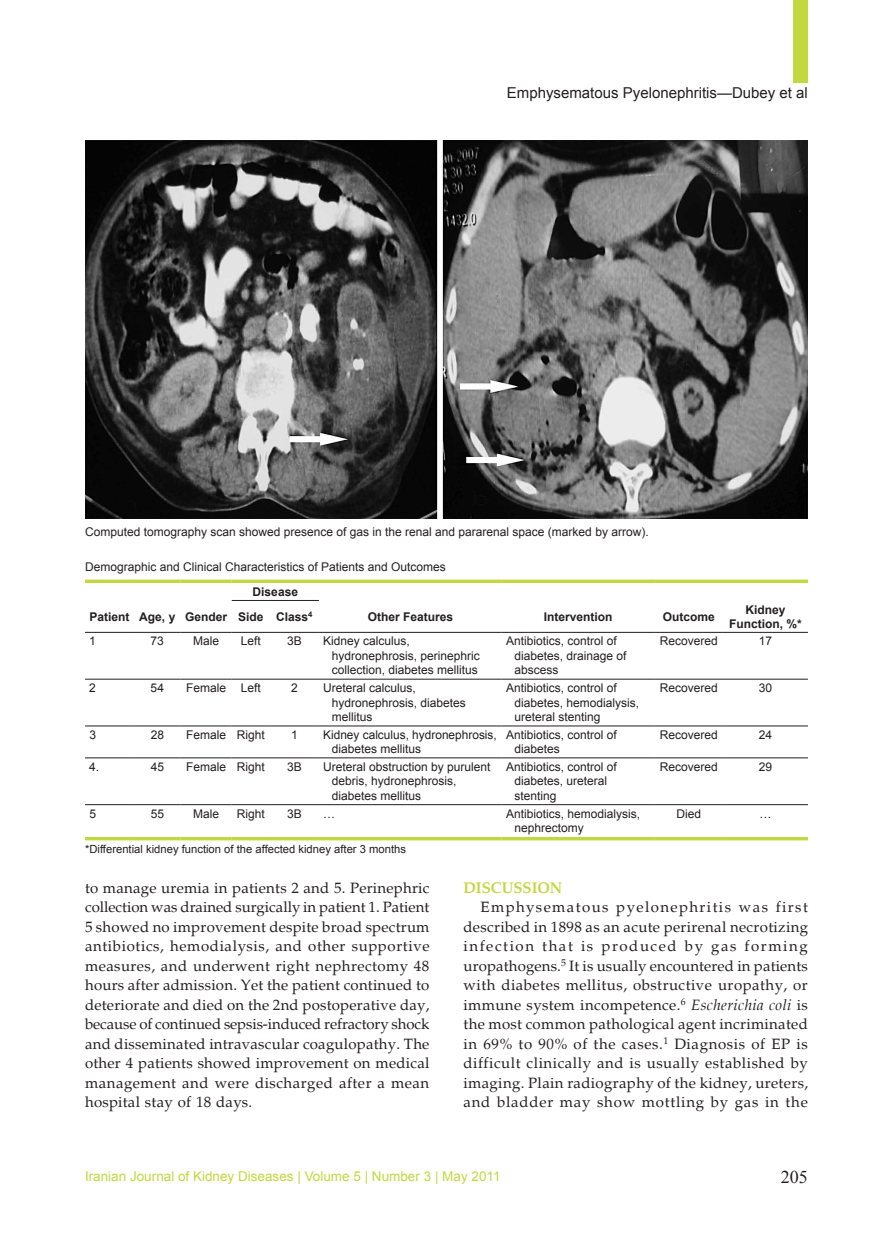
<style>
.page{position:relative;width:893px;height:1255px;background:#fff}
.page>*{position:absolute;margin:0;border:0;box-sizing:border-box;transform-origin:0 0}
.t1{font:18px "Times New Roman";color:#231f20}
.t2{font:700 15.75px "Palatino";color:#c2d83f;scale:.95 1}
.t3{font:15px/19.5px "Palatino";letter-spacing:.035em;color:#231f20;text-align:justify}
.t4{font:15px "Arial";color:#231f20}
.t5{font:13.5px "Arial";color:#c2d83f}
.t6{font:12px/14.4px "Arial";color:#231f20}
.t7{font:700 12px/24.9px "Arial";color:#231f20}
.t8{font:11.25px "Arial";color:#231f20}
.s1{font-style:italic}
</style>
<div class="page">
<div style="left:793px;top:0;width:15px;height:83px;background:#c2d83f"></div>
<svg style="left:85px;top:579px;width:49px;height:4px"></svg>
<svg style="left:134px;top:579px;width:47px;height:4px"></svg>
<svg style="left:181px;top:579px;width:51px;height:4px"></svg>
<svg style="left:232px;top:579px;width:38px;height:4px"></svg>
<svg style="left:270px;top:579px;width:49px;height:4px"></svg>
<svg style="left:319px;top:579px;width:183px;height:4px"></svg>
<svg style="left:502px;top:579px;width:153px;height:4px"></svg>
<svg style="left:655px;top:579px;width:68px;height:4px"></svg>
<svg style="left:723px;top:579px;width:85px;height:4px"></svg>
<hr style="left:85px;top:837px;width:49px;height:3px;background:#c2d83f">
<hr style="left:134px;top:837px;width:47px;height:3px;background:#c2d83f">
<hr style="left:181px;top:837px;width:51px;height:3px;background:#c2d83f">
<hr style="left:232px;top:837px;width:38px;height:3px;background:#c2d83f">
<hr style="left:270px;top:837px;width:49px;height:3px;background:#c2d83f">
<hr style="left:319px;top:837px;width:183px;height:3px;background:#c2d83f">
<hr style="left:502px;top:837px;width:153px;height:3px;background:#c2d83f">
<hr style="left:655px;top:837px;width:68px;height:3px;background:#c2d83f">
<hr style="left:723px;top:837px;width:85px;height:3px;background:#c2d83f">
<hr style="left:232px;top:600px;width:38px;height:1px;background:#231f20">
<hr style="left:270px;top:600px;width:49px;height:1px;background:#231f20">
<hr style="left:85px;top:632px;width:49px;height:1px;background:#231f20">
<hr style="left:134px;top:632px;width:47px;height:1px;background:#231f20">
<hr style="left:181px;top:632px;width:51px;height:1px;background:#231f20">
<hr style="left:232px;top:632px;width:38px;height:1px;background:#231f20">
<hr style="left:270px;top:632px;width:49px;height:1px;background:#231f20">
<hr style="left:319px;top:632px;width:183px;height:1px;background:#231f20">
<hr style="left:502px;top:632px;width:153px;height:1px;background:#231f20">
<hr style="left:655px;top:632px;width:68px;height:1px;background:#231f20">
<hr style="left:723px;top:632px;width:85px;height:1px;background:#231f20">
<hr style="left:85px;top:678px;width:49px;height:1px;background:#231f20">
<hr style="left:134px;top:678px;width:47px;height:1px;background:#231f20">
<hr style="left:181px;top:678px;width:51px;height:1px;background:#231f20">
<hr style="left:232px;top:678px;width:38px;height:1px;background:#231f20">
<hr style="left:270px;top:678px;width:49px;height:1px;background:#231f20">
<hr style="left:319px;top:678px;width:183px;height:1px;background:#231f20">
<hr style="left:502px;top:678px;width:153px;height:1px;background:#231f20">
<hr style="left:655px;top:678px;width:68px;height:1px;background:#231f20">
<hr style="left:723px;top:678px;width:85px;height:1px;background:#231f20">
<hr style="left:85px;top:725px;width:49px;height:1px;background:#231f20">
<hr style="left:134px;top:725px;width:47px;height:1px;background:#231f20">
<hr style="left:181px;top:725px;width:51px;height:1px;background:#231f20">
<hr style="left:232px;top:725px;width:38px;height:1px;background:#231f20">
<hr style="left:270px;top:725px;width:49px;height:1px;background:#231f20">
<hr style="left:319px;top:725px;width:183px;height:1px;background:#231f20">
<hr style="left:502px;top:725px;width:153px;height:1px;background:#231f20">
<hr style="left:655px;top:725px;width:68px;height:1px;background:#231f20">
<hr style="left:723px;top:725px;width:85px;height:1px;background:#231f20">
<hr style="left:85px;top:757px;width:49px;height:1px;background:#231f20">
<hr style="left:134px;top:757px;width:47px;height:1px;background:#231f20">
<hr style="left:181px;top:757px;width:51px;height:1px;background:#231f20">
<hr style="left:232px;top:757px;width:38px;height:1px;background:#231f20">
<hr style="left:270px;top:757px;width:49px;height:1px;background:#231f20">
<hr style="left:319px;top:757px;width:183px;height:1px;background:#231f20">
<hr style="left:502px;top:757px;width:153px;height:1px;background:#231f20">
<hr style="left:655px;top:757px;width:68px;height:1px;background:#231f20">
<hr style="left:723px;top:757px;width:85px;height:1px;background:#231f20">
<hr style="left:85px;top:804px;width:49px;height:1px;background:#231f20">
<hr style="left:134px;top:804px;width:47px;height:1px;background:#231f20">
<hr style="left:181px;top:804px;width:51px;height:1px;background:#231f20">
<hr style="left:232px;top:804px;width:38px;height:1px;background:#231f20">
<hr style="left:270px;top:804px;width:49px;height:1px;background:#231f20">
<hr style="left:319px;top:804px;width:183px;height:1px;background:#231f20">
<hr style="left:502px;top:804px;width:153px;height:1px;background:#231f20">
<hr style="left:655px;top:804px;width:68px;height:1px;background:#231f20">
<hr style="left:723px;top:804px;width:85px;height:1px;background:#231f20">
<img style="left:85px;top:140px;width:723px;height:379px">
<p class="t4" style="left:507px;top:83px;width:302px">Emphysematous Pyelonephritis—Dubey et al</p>
<p class="t6" style="left:85px;top:525px;width:565px">Computed tomography scan showed presence of gas in the renal and pararenal space (marked by arrow).</p>
<p class="t6" style="left:85px;top:560px;width:362px">Demographic and Clinical Characteristics of Patients and Outcomes</p>
<p class="t7" style="left:89px;top:579px;width:225px;text-indent:163px">Disease<br>Patient Age, y Gender Side Class<sup>4</sup></p>
<p class="t7" style="left:368px;top:604px;width:87px">Other Features</p>
<p class="t7" style="left:544px;top:604px;width:70px">Intervention</p>
<p class="t7" style="left:663px;top:604px;width:54px">Outcome</p>
<p class="t7" style="left:729px;top:602px;width:74px;line-height:14.4px;text-align:center">Kidney<br>Function, %*</p>
<p class="t6" style="left:89px;top:634px;width:8px">1</p>
<p class="t6" style="left:151px;top:634px;width:15px">73</p>
<p class="t6" style="left:193px;top:634px;width:28px">Male</p>
<p class="t6" style="left:241px;top:634px;width:22px">Left</p>
<p class="t6" style="left:287px;top:634px;width:16px">3B</p>
<p class="t6" style="left:332px;top:634px;width:150px;text-indent:-9px">Kidney calculus, hydronephrosis, perinephric collection, diabetes mellitus</p>
<p class="t6" style="left:514px;top:634px;width:114px;text-indent:-9px">Antibiotics, control of diabetes, drainage of abscess</p>
<p class="t6" style="left:660px;top:634px;width:60px">Recovered</p>
<p class="t6" style="left:759px;top:634px;width:15px">17</p>
<p class="t6" style="left:89px;top:681px;width:8px">2</p>
<p class="t6" style="left:151px;top:681px;width:15px">54</p>
<p class="t6" style="left:186px;top:681px;width:76px">Female Left</p>
<p class="t6" style="left:291px;top:681px;width:8px">2</p>
<p class="t6" style="left:332px;top:681px;width:136px;text-indent:-9px">Ureteral calculus, hydronephrosis, diabetes mellitus</p>
<p class="t6" style="left:515px;top:681px;width:126px;text-indent:-9px">Antibiotics, control of diabetes, hemodialysis, ureteral stenting</p>
<p class="t6" style="left:660px;top:681px;width:60px">Recovered</p>
<p class="t6" style="left:759px;top:681px;width:15px">30</p>
<p class="t6" style="left:89px;top:727px;width:8px">3</p>
<p class="t6" style="left:151px;top:727px;width:15px">28</p>
<p class="t6" style="left:186px;top:727px;width:80px">Female Right</p>
<p class="t6" style="left:291px;top:727px;width:8px">1</p>
<p class="t6" style="left:332px;top:727px;width:167px;text-indent:-9px">Kidney calculus, hydronephrosis, diabetes mellitus</p>
<p class="t6" style="left:515px;top:727px;width:104px;text-indent:-9px">Antibiotics, control of diabetes</p>
<p class="t6" style="left:660px;top:727px;width:60px">Recovered</p>
<p class="t6" style="left:759px;top:727px;width:15px">24</p>
<p class="t6" style="left:89px;top:759px;width:12px">4.</p>
<p class="t6" style="left:151px;top:759px;width:15px">45</p>
<p class="t6" style="left:186px;top:759px;width:80px">Female Right</p>
<p class="t6" style="left:287px;top:759px;width:16px">3B</p>
<p class="t6" style="left:332px;top:759px;width:160px;text-indent:-9px">Ureteral obstruction by purulent debris, hydronephrosis, diabetes mellitus</p>
<p class="t6" style="left:515px;top:759px;width:104px;text-indent:-9px">Antibiotics, control of diabetes, ureteral stenting</p>
<p class="t6" style="left:660px;top:759px;width:60px">Recovered</p>
<p class="t6" style="left:759px;top:759px;width:15px">29</p>
<p class="t6" style="left:89px;top:806px;width:8px">5</p>
<p class="t6" style="left:151px;top:806px;width:15px">55</p>
<p class="t6" style="left:193px;top:806px;width:28px">Male</p>
<p class="t6" style="left:237px;top:806px;width:30px">Right</p>
<p class="t6" style="left:287px;top:806px;width:16px">3B</p>
<p class="t6" style="left:323px;top:806px;width:13px">…</p>
<p class="t6" style="left:515px;top:806px;width:127px;text-indent:-9px">Antibiotics, hemodialysis, nephrectomy</p>
<p class="t6" style="left:677px;top:806px;width:26px">Died</p>
<p class="t6" style="left:759px;top:806px;width:13px">…</p>
<p class="t8" style="left:85px;top:841px;width:323px">*Differential kidney function of the affected kidney after 3 months</p>
<p class="t3" style="left:85px;top:878px;width:346px">to manage uremia in patients 2 and 5. Perinephric collection was drained surgically in patient 1. Patient 5 showed no improvement despite broad spectrum antibiotics, hemodialysis, and other supportive measures, and underwent right nephrectomy 48 hours after admission. Yet the patient continued to deteriorate and died on the 2nd postoperative day, because of continued sepsis-induced refractory shock and disseminated intravascular coagulopathy. The other 4 patients showed improvement on medical management and were discharged after a mean hospital stay of 18 days.</p>
<p class="t2" style="left:463px;top:878px;width:106px">DISCUSSION</p>
<p class="t3" style="left:463px;top:897px;width:346px;text-indent:17px">Emphysematous pyelonephritis was first described in 1898 as an acute perirenal necrotizing infection that is produced by gas forming uropathogens.<sup>5</sup> It is usually encountered in patients with diabetes mellitus, obstructive uropathy, or immune system incompetence.<sup>6</sup> <span class="s1">Escherichia coli</span> is the most common pathological agent incriminated in 69% to 90% of the cases.<sup>1</sup> Diagnosis of EP is difficult clinically and is usually established by imaging. Plain radiography of the kidney, ureters, and bladder may show mottling by gas in the</p>
<p class="t5" style="left:85px;top:1166px;width:417px">Iranian Journal of Kidney Diseases | Volume 5 | Number 3 | May 2011</p>
<p class="t1" style="left:781px;top:1164px;width:28px">205</p>
</div>
